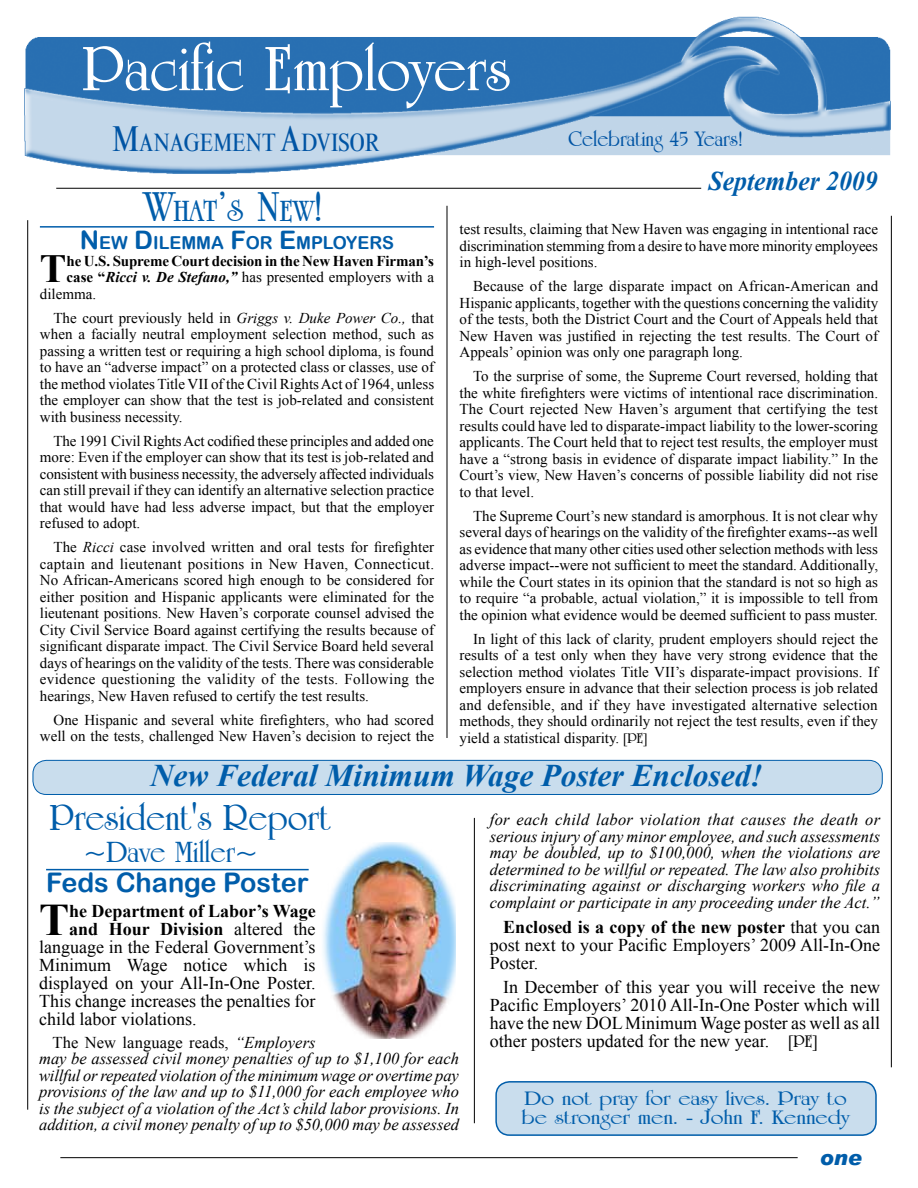
<style>
.page{position:relative;width:918px;height:1188px;background:#fff}
.page>*{position:absolute;margin:0;border:0;box-sizing:border-box;transform-origin:0 0}
.t1{font:700 67.5px "University Roman BT";color:#fff}
.t2{font:700 45.15px "Times New Roman";color:#000}
.t3{font:700 39.9px "Times New Roman";color:#000}
.t4{font:700 39px "University Roman BT";color:#005daa}
.t5{font:italic 700 31.5px "Times New Roman";color:#005daa}
.t6{font:700 31.5px "University Roman BT";color:#005daa}
.t7{font:700 31.5px "University Roman BT";color:#005daa}
.t8{font:27px "Arial Rounded MT Bold";color:#005daa}
.t9{font:italic 700 27px "Times New Roman";color:#005daa;scale:.95 1}
.t10{font:condensed 25.2px "Times New Roman";color:#0054a4}
.t11{font:700 22.5px "University Roman BT";color:#0054a4}
.t12{font:700 21px/19.5px "University Roman BT";color:#005daa;scale:1.2 1}
.t13{font:italic 900 21px "Arial";color:#005daa}
.t14{font:18px/18px "Times New Roman";color:#000;text-align:justify}
.t15{font:700 18px "Times New Roman";color:#000}
.t16{font:17.85px "Arial Rounded MT Bold";color:#005daa}
.t17{font:italic 16.5px/16.5px "Times New Roman";color:#000}
.t18{font:15px/16.5px "Times New Roman";color:#000;text-align:justify}
.t19{font:700 15px "Times New Roman";letter-spacing:-.01em;color:#000}
.s1{font-size:36px}
.s2{font-size:45px}
.s3{font-size:25.5px}
.s4{font-weight:700}
.s5{font-weight:700;font-style:italic}
.s6{font-style:italic}
.s7{font-family:"University Roman BT";font-weight:700}
.s8{font-size:27px}
.s9{font-weight:400}
.s10{font-style:normal}
</style>
<div class="page">
<hr style="left:891px;top:216px;width:1px;height:851px;background:#000">
<hr style="left:60px;top:1157px;width:738px;height:1px;background:#000">
<hr style="left:27px;top:220px;width:1px;height:890px;background:#000">
<hr style="left:56px;top:188px;width:645px;height:1px;background:#000">
<img style="left:24px;top:16px;width:867px;height:158px">
<hr style="left:474px;top:818px;width:1px;height:305px;background:#000">
<div style="left:496px;top:1082px;width:380px;height:53px;background:#c9dded;border-radius:14px"></div>
<div style="left:495px;top:1081px;width:382px;height:55px;border:2px solid #005daa;border-radius:14px"></div>
<hr style="left:46px;top:869px;width:263px;height:1px;background:#005daa">
<hr style="left:40px;top:226px;width:394px;height:2px;background:#005daa">
<hr style="left:447px;top:206px;width:1px;height:532px;background:#000">
<img style="left:323px;top:843px;width:133px;height:196px">
<div style="left:33px;top:760px;width:849px;height:34px;background:#c9dded;border-radius:14px"></div>
<div style="left:33px;top:760px;width:850px;height:35px;border:1px solid #005daa;border-radius:14px"></div>
<h1 class="t1" style="left:82px;top:29px;width:430px">Pacific Employers</h1>
<h3 class="t10" style="left:112px;top:126px;width:269px"><span class="s1">M</span>ANAGEMENT <span class="s1">A</span>DVISOR</h3>
<h3 class="t11" style="left:568px;top:126px;width:176px">Celebrating 45 Years!</h3>
<h3 class="t7" style="left:144px;top:192px;width:180px"><span class="s2">W</span>HAT<span class="s2">’</span>S <span class="s2">N</span>EW<span class="s2">!</span></h3>
<p class="t16" style="left:80px;top:232px;width:316px"><span class="s3">N</span>EW <span class="s3">D</span>ILEMMA <span class="s3">F</span>OR <span class="s3">E</span>MPLOYERS</p>
<h3 class="t3" style="left:40px;top:241px;width:28px">T</h3>
<p class="t19" style="left:67px;top:250px;width:369px">he U.S. Supreme Court decision in the New Haven Firman’s</p>
<p class="t18" style="left:67px;top:269px;width:369px"><span class="s4">case “</span><span class="s5">Ricci v. De Stefano,”</span> has presented employers with a</p>
<p class="t18" style="left:40px;top:285px;width:58px">dilemma.</p>
<p class="t18" style="left:40px;top:309px;width:396px;text-indent:14px">The court previously held in <span class="s6">Griggs v. Duke Power Co.,</span> that when a facially neutral employment selection method, such as passing a written test or requiring a high school diploma, is found to have an “adverse impact” on a protected class or classes, use of the method violates Title VII of the Civil Rights Act of 1964, unless the employer can show that the test is job-related and consistent with business necessity.</p>
<p class="t18" style="left:40px;top:432px;width:396px;text-indent:14px">The 1991 Civil Rights Act codified these principles and added one more: Even if the employer can show that its test is job-related and consistent with business necessity, the adversely affected individuals can still prevail if they can identify an alternative selection practice that would have had less adverse impact, but that the employer refused to adopt.</p>
<p class="t18" style="left:40px;top:539px;width:396px;text-indent:13px">The <span class="s6">Ricci</span> case involved written and oral tests for firefighter captain and lieutenant positions in New Haven, Connecticut.<br>No African-Americans scored high enough to be considered for either position and Hispanic applicants were eliminated for the lieutenant positions. New Haven’s corporate counsel advised the City Civil Service Board against certifying the results because of significant disparate impact. The Civil Service Board held several days of hearings on the validity of the tests. There was considerable evidence questioning the validity of the tests. Following the hearings, New Haven refused to certify the test results.</p>
<p class="t18" style="left:40px;top:711px;width:396px;text-align:right">One Hispanic and several white firefighters, who had scored well on the tests, challenged New Haven’s decision to reject the</p>
<h3 class="t9" style="left:709px;top:162px;width:179px">September 2009</h3>
<p class="t18" style="left:460px;top:221px;width:420px">test results, claiming that New Haven was engaging in intentional race discrimination stemming from a desire to have more minority employees in high-level positions.</p>
<p class="t18" style="left:460px;top:278px;width:420px;text-indent:14px">Because of the large disparate impact on African-American and Hispanic applicants, together with the questions concerning the validity of the tests, both the District Court and the Court of Appeals held that New Haven was justified in rejecting the test results. The Court of Appeals’ opinion was only one paragraph long.</p>
<p class="t18" style="left:460px;top:368px;width:420px;text-indent:14px">To the surprise of some, the Supreme Court reversed, holding that the white firefighters were victims of intentional race discrimination.<br>The Court rejected New Haven’s argument that certifying the test results could have led to disparate-impact liability to the lower-scoring applicants. The Court held that to reject test results, the employer must have a “strong basis in evidence of disparate impact liability.” In the Court’s view, New Haven’s concerns of possible liability did not rise to that level.</p>
<p class="t18" style="left:460px;top:507px;width:420px;text-indent:14px">The Supreme Court’s new standard is amorphous. It is not clear why several days of hearings on the validity of the firefighter exams--as well as evidence that many other cities used other selection methods with less adverse impact--were not sufficient to meet the standard. Additionally, while the Court states in its opinion that the standard is not so high as to require “a probable, actual violation,” it is impossible to tell from the opinion what evidence would be deemed sufficient to pass muster.</p>
<p class="t18" style="left:460px;top:630px;width:420px;text-indent:14px">In light of this lack of clarity, prudent employers should reject the results of a test only when they have very strong evidence that the selection method violates Title VII’s disparate-impact provisions. If employers ensure in advance that their selection process is job related and defensible, and if they have investigated alternative selection methods, they should ordinarily not reject the test results, even if they yield a statistical disparity. <span class="s7">[PE]</span></p>
<h3 class="t5" style="left:151px;top:754px;width:614px">New Federal Minimum Wage Poster Enclosed!</h3>
<h3 class="t4" style="left:50px;top:795px;width:282px">President's Report</h3>
<h3 class="t6" style="left:84px;top:833px;width:175px"><span class="s8">~</span>Dave Miller<span class="s8">~</span></h3>
<h3 class="t8" style="left:46px;top:866px;width:264px">Feds Change Poster</h3>
<h2 class="t2" style="left:39px;top:888px;width:32px">T</h2>
<p class="t15" style="left:69px;top:898px;width:248px">he Department of Labor’s Wage</p>
<p class="t15" style="left:69px;top:916px;width:248px">and Hour Division <span class="s9">altered the</span></p>
<p class="t14" style="left:39px;top:937px;width:278px">language in the Federal Government’s</p>
<p class="t14" style="left:39px;top:955px;width:278px">Minimum Wage notice which is</p>
<p class="t14" style="left:39px;top:973px;width:278px">displayed on your All-In-One Poster.</p>
<p class="t14" style="left:39px;top:991px;width:278px">This change increases the penalties for</p>
<p class="t14" style="left:39px;top:1009px;width:159px">child labor violations.</p>
<p class="t17" style="left:39px;top:1034px;width:421px;text-indent:13px"><span class="s10">The New language reads,</span> “Employers<br>may be assessed civil money penalties of up to $1,100 for each willful or repeated violation of the minimum wage or overtime pay provisions of the law and up to $11,000 for each employee who is the subject of a violation of the Act’s child labor provisions. In addition, a civil money penalty of up to $50,000 may be assessed</p>
<p class="t17" style="left:490px;top:811px;width:392px;text-align:justify">for each child labor violation that causes the death or serious injury of any minor employee, and such assessments may be doubled, up to $100,000, when the violations are determined to be willful or repeated. The law also prohibits discriminating against or discharging workers who file a complaint or participate in any proceeding under the Act.”</p>
<p class="t14" style="left:490px;top:917px;width:392px;text-indent:14px"><span class="s4">Enclosed is a copy of the new poster</span> that you can post next to your Pacific Employers’ 2009 All-In-One Poster.</p>
<p class="t14" style="left:490px;top:978px;width:392px;text-indent:14px">In December of this year you will receive the new Pacific Employers’ 2010 All-In-One Poster which will have the new DOL Minimum Wage poster as well as all other posters updated for the new year. <span class="s7">[PE]</span></p>
<h3 class="t12" style="left:522px;top:1089px;width:275px">Do not pray for easy lives. Pray to be stronger men. - John F. Kennedy</h3>
<h3 class="t13" style="left:820px;top:1144px;width:44px">one</h3>
</div>
